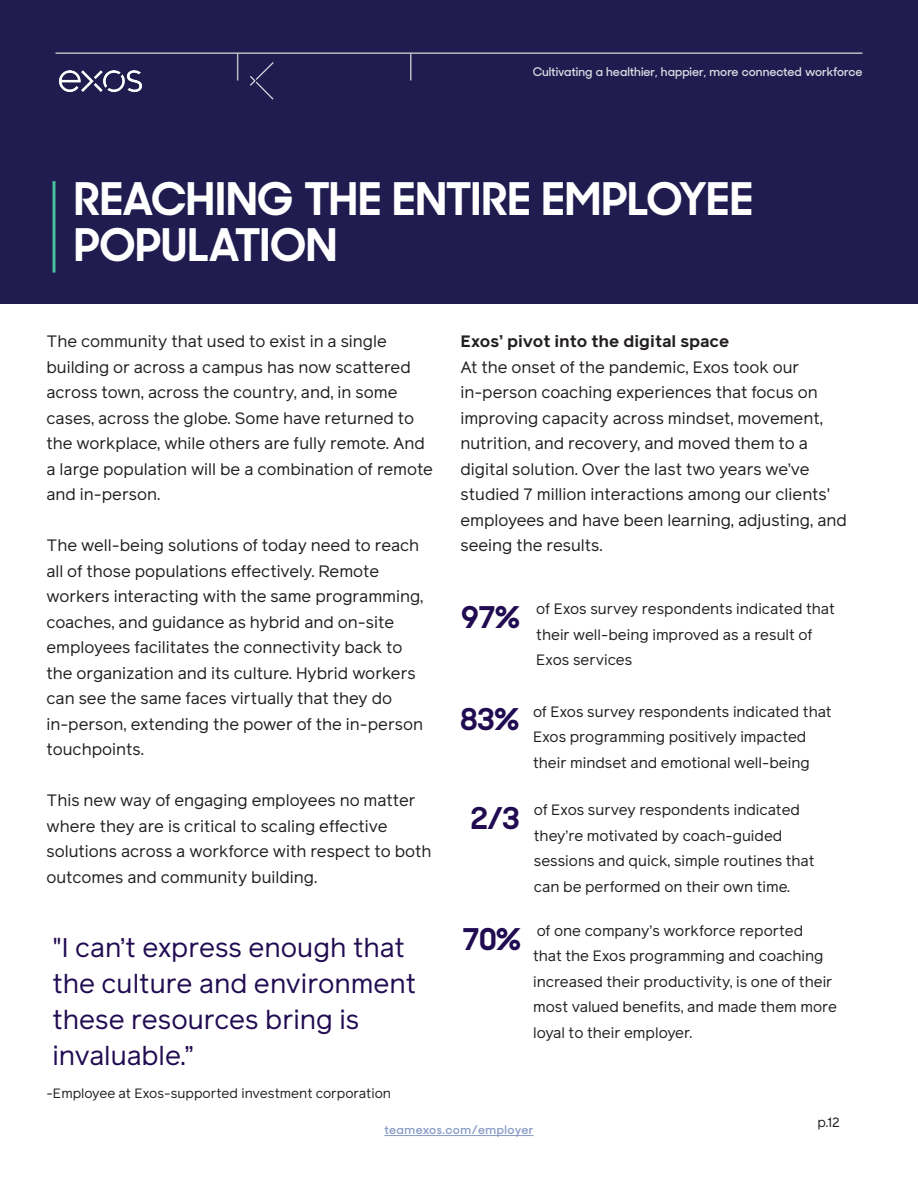
<style>
.page{position:relative;width:918px;height:1188px;background:#fff}
.page>*{position:absolute;margin:0;border:0;box-sizing:border-box;transform-origin:0 0}
.Paragraph_Style_1{font:700 45px/46.5px "Sharp Sans Display No 2";letter-spacing:.005em;color:#fff}
.t1{font:700 30px "Sharp Sans Display No 2";color:#210c52}
.t2{font:27px/36px "Reader Pro";color:#210c52}
.t3{font:16.5px/25.5px "Reader Pro";color:#231f20}
.t4{font:700 16.5px "Reader Pro";color:#231f20}
.t5{font:15px/25.5px "Reader Pro";color:#231f20}
.t6{font:13.5px "Reader Pro";color:#231f20}
.t7{font:600 12px "Sharp Sans Display No 2";color:#fff}
.t8{font:600 12px "Sharp Sans Display No 2";letter-spacing:.04em;color:#879bc7}
</style>
<div class="page">
<div style="left:0;top:0;width:918px;height:304px;background:#201c50"></div>
<hr style="left:384px;top:1135px;width:150px;height:1px;background:#879bc7">
<hr style="left:55px;top:52px;width:808px;height:2px;background:#babbbe">
<hr style="left:410px;top:53px;width:2px;height:28px;background:#babbbe">
<svg style="left:237px;top:54px;width:1px;height:27px"></svg>
<svg style="left:250px;top:62px;width:24px;height:38px"></svg>
<img style="left:55px;top:52px;width:108px;height:40px">
<svg style="left:52px;top:181px;width:4px;height:92px"></svg>
<p class="t7" style="left:533px;top:61px;width:331px">Cultivating a healthier, happier, more connected workforce</p>
<p class="Paragraph_Style_1" style="left:74px;top:170px;width:680px">REACHING THE ENTIRE EMPLOYEE<br>POPULATION</p>
<p class="t3" style="left:46px;top:329px;width:388px">The community that used to exist in a single building or across a campus has now scattered across town, across the country, and, in some cases, across the globe. Some have returned to the workplace, while others are fully remote. And a large population will be a combination of remote and in-person.</p>
<p class="t3" style="left:46px;top:533px;width:379px">The well-being solutions of today need to reach all of those populations effectively. Remote workers interacting with the same programming, coaches, and guidance as hybrid and on-site employees facilitates the connectivity back to the organization and its culture. Hybrid workers can see the same faces virtually that they do in-person, extending the power of the in-person touchpoints.</p>
<p class="t3" style="left:46px;top:788px;width:387px">This new way of engaging employees no matter where they are is critical to scaling effective solutions across a workforce with respect to both outcomes and community building.</p>
<p class="t2" style="left:52px;top:929px;width:365px">"I can’t express enough that the culture and environment these resources bring is invaluable.”</p>
<p class="t6" style="left:46px;top:1084px;width:346px">-Employee at Exos-supported investment corporation</p>
<p class="t4" style="left:460px;top:330px;width:270px">Exos’ pivot into the digital space</p>
<p class="t3" style="left:460px;top:354px;width:388px">At the onset of the pandemic, Exos took our in-person coaching experiences that focus on improving capacity across mindset, movement, nutrition, and recovery, and moved them to a digital solution. Over the last two years we’ve studied 7 million interactions among our clients' employees and have been learning, adjusting, and seeing the results.</p>
<p class="t1" style="left:461px;top:592px;width:60px">97%</p>
<p class="t5" style="left:536px;top:596px;width:300px">of Exos survey respondents indicated that their well-being improved as a result of<br>Exos services</p>
<p class="t1" style="left:460px;top:694px;width:60px">83%</p>
<p class="t1" style="left:470px;top:793px;width:51px">2/3</p>
<p class="t1" style="left:462px;top:913px;width:60px">70%</p>
<p class="t5" style="left:533px;top:698px;width:300px">of Exos survey respondents indicated that<br>Exos programming positively impacted their mindset and emotional well-being</p>
<p class="t5" style="left:534px;top:797px;width:282px">of Exos survey respondents indicated they’re motivated by coach-guided sessions and quick, simple routines that can be performed on their own time.</p>
<p class="t5" style="left:533px;top:918px;width:305px">of one company’s workforce reported<br>that the Exos programming and coaching increased their productivity, is one of their most valued benefits, and made them more loyal to their employer.</p>
<p class="t8" style="left:384px;top:1120px;width:151px">teamexos.com/employer</p>
<p class="t6" style="left:818px;top:1114px;width:24px">p.12</p>
</div>
